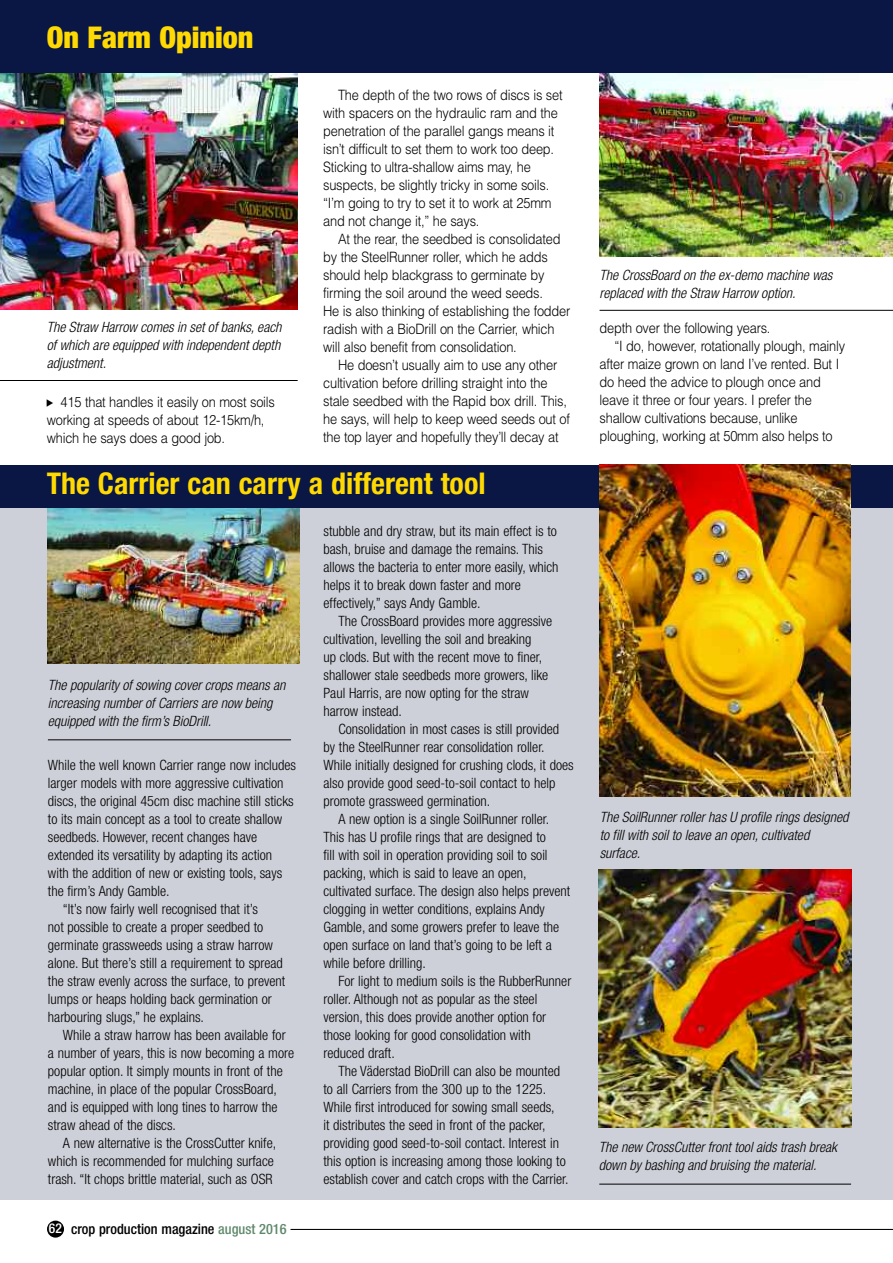
<style>
.page{position:relative;width:893px;height:1263px;background:#fff}
.page>*{position:absolute;margin:0;border:0;box-sizing:border-box;transform-origin:0 0}
.t1{font:700 condensed 30px "Helvetica Neue";color:#ffd902}
.t2{font:900 condensed 30px "Helvetica Neue";color:#ffd902}
.t3{font:300 condensed 14.25px/18px "Helvetica Neue";color:#000}
.t4{font:300 14.25px/18px "Helvetica";letter-spacing:-.015em;color:#000;scale:.9 1}
.t5{font:italic 300 condensed 14.25px/18px "Helvetica Neue";color:#000}
.t6{font:500 condensed 14.25px "Helvetica Neue";color:#000}
.s1{font-size:13.5px;color:#fff}
.s2{color:#60896c}
</style>
<div class="page">
<div style="left:0;top:508px;width:893px;height:691px;background:#ced0d9"></div>
<img style="left:47px;top:507px;width:252px;height:156px">
<img style="left:599px;top:870px;width:252px;height:258px">
<div style="left:0;top:465px;width:893px;height:42px;background:#0a1643"></div>
<hr style="left:48px;top:739px;width:243px;height:1px;background:#000">
<hr style="left:599px;top:1184px;width:252px;height:1px;background:#000">
<div style="left:47px;top:1220px;width:17px;height:17px;background:#000;border-radius:50%"></div>
<hr style="left:290px;top:1229px;width:603px;height:1px;background:#000">
<img style="left:600px;top:72px;width:293px;height:184px">
<hr style="left:600px;top:310px;width:293px;height:1px;background:#000">
<img style="left:0;top:72px;width:298px;height:238px">
<hr style="left:0;top:380px;width:298px;height:1px;background:#000">
<img style="left:600px;top:465px;width:250px;height:331px">
<div style="left:0;top:0;width:893px;height:72px;background:#0a1643"></div>
<h1 class="t2" style="left:47px;top:27px;width:208px">On Farm Opinion</h1>
<p class="t5" style="left:47px;top:319px;width:236px;text-align:justify">The Straw Harrow comes in set of banks, each of which are equipped with independent depth adjustment.</p>
<p class="t4" style="left:47px;top:393px;width:255px;text-indent:14px">415 that handles it easily on most soils working at speeds of about 12-15km/h, which he says does a good job.</p>
<p class="t4" style="left:323px;top:86px;width:267px;text-indent:15px">The depth of the two rows of discs is set with spacers on the hydraulic ram and the penetration of the parallel gangs means it isn’t difficult to set them to work too deep.<br>Sticking to ultra-shallow aims may, he suspects, be slightly tricky in some soils. “I’m going to try to set it to work at 25mm and not change it,” he says.</p>
<p class="t4" style="left:323px;top:230px;width:276px;text-indent:15px">At the rear, the seedbed is consolidated by the SteelRunner roller, which he adds should help blackgrass to germinate by firming the soil around the weed seeds.<br>He is also thinking of establishing the fodder radish with a BioDrill on the Carrier, which will also benefit from consolidation.</p>
<p class="t4" style="left:323px;top:356px;width:276px;text-indent:15px">He doesn’t usually aim to use any other cultivation before drilling straight into the stale seedbed with the Rapid box drill. This, he says, will help to keep weed seeds out of the top layer and hopefully they’ll decay at</p>
<h1 class="t1" style="left:47px;top:473px;width:440px">The Carrier can carry a different tool</h1>
<p class="t5" style="left:48px;top:677px;width:239px">The popularity of sowing cover crops means an increasing number of Carriers are now being equipped with the firm’s BioDrill.</p>
<p class="t3" style="left:48px;top:757px;width:250px">While the well known Carrier range now includes</p>
<p class="t3" style="left:48px;top:775px;width:237px">larger models with more aggressive cultivation</p>
<p class="t3" style="left:48px;top:793px;width:247px">discs, the original 45cm disc machine still sticks</p>
<p class="t3" style="left:48px;top:811px;width:236px">to its main concept as a tool to create shallow</p>
<p class="t3" style="left:48px;top:829px;width:211px">seedbeds. However, recent changes have</p>
<p class="t3" style="left:48px;top:847px;width:226px">extended its versatility by adapting its action</p>
<p class="t3" style="left:48px;top:865px;width:236px">with the addition of new or existing tools, says</p>
<p class="t3" style="left:48px;top:883px;width:123px">the firm’s Andy Gamble.</p>
<p class="t3" style="left:63px;top:901px;width:197px">“It’s now fairly well recognised that it’s</p>
<p class="t3" style="left:48px;top:919px;width:217px">not possible to create a proper seedbed to</p>
<p class="t3" style="left:48px;top:937px;width:227px">germinate grassweeds using a straw harrow</p>
<p class="t3" style="left:48px;top:955px;width:236px">alone. But there’s still a requirement to spread</p>
<p class="t3" style="left:48px;top:973px;width:239px">the straw evenly across the surface, to prevent</p>
<p class="t3" style="left:48px;top:991px;width:225px">lumps or heaps holding back germination or</p>
<p class="t3" style="left:48px;top:1009px;width:158px">harbouring slugs,” he explains.</p>
<p class="t3" style="left:63px;top:1027px;width:224px">While a straw harrow has been available for</p>
<p class="t3" style="left:48px;top:1045px;width:248px">a number of years, this is now becoming a more</p>
<p class="t3" style="left:48px;top:1063px;width:236px">popular option. It simply mounts in front of the</p>
<p class="t3" style="left:48px;top:1081px;width:230px">machine, in place of the popular CrossBoard,</p>
<p class="t3" style="left:48px;top:1099px;width:231px">and is equipped with long tines to harrow the</p>
<p class="t3" style="left:48px;top:1117px;width:130px">straw ahead of the discs.</p>
<p class="t3" style="left:63px;top:1135px;width:215px">A new alternative is the CrossCutter knife,</p>
<p class="t3" style="left:48px;top:1153px;width:227px">which is recommended for mulching surface</p>
<p class="t3" style="left:48px;top:1171px;width:226px">trash. “It chops brittle material, such as OSR</p>
<p class="t6" style="left:49px;top:1224px;width:239px"><span class="s1">62</span> crop production magazine <span class="s2">august 2016</span></p>
<p class="t3" style="left:323px;top:523px;width:237px">stubble and dry straw, but its main effect is to bash, bruise and damage the remains. This allows the bacteria to enter more easily, which helps it to break down faster and more effectively,” says Andy Gamble.</p>
<p class="t3" style="left:323px;top:613px;width:230px;text-indent:15px">The CrossBoard provides more aggressive cultivation, levelling the soil and breaking<br>up clods. But with the recent move to finer, shallower stale seedbeds more growers, like Paul Harris, are now opting for the straw harrow instead.</p>
<p class="t3" style="left:338px;top:721px;width:222px">Consolidation in most cases is still provided</p>
<p class="t3" style="left:323px;top:739px;width:223px">by the SteelRunner rear consolidation roller.</p>
<p class="t3" style="left:323px;top:757px;width:252px">While initially designed for crushing clods, it does</p>
<p class="t3" style="left:323px;top:775px;width:233px">also provide good seed-to-soil contact to help</p>
<p class="t3" style="left:323px;top:793px;width:168px">promote grassweed germination.</p>
<p class="t3" style="left:338px;top:811px;width:212px">A new option is a single SoilRunner roller.</p>
<p class="t3" style="left:323px;top:829px;width:224px">This has U profile rings that are designed to</p>
<p class="t3" style="left:323px;top:847px;width:226px">fill with soil in operation providing soil to soil</p>
<p class="t3" style="left:323px;top:865px;width:205px">packing, which is said to leave an open,</p>
<p class="t3" style="left:323px;top:883px;width:248px">cultivated surface. The design also helps prevent</p>
<p class="t3" style="left:323px;top:901px;width:223px">clogging in wetter conditions, explains Andy</p>
<p class="t3" style="left:323px;top:919px;width:237px">Gamble, and some growers prefer to leave the</p>
<p class="t3" style="left:323px;top:937px;width:230px">open surface on land that’s going to be left a</p>
<p class="t3" style="left:323px;top:955px;width:104px">while before drilling.</p>
<p class="t3" style="left:338px;top:973px;width:234px">For light to medium soils is the RubberRunner</p>
<p class="t3" style="left:323px;top:991px;width:215px">roller. Although not as popular as the steel</p>
<p class="t3" style="left:323px;top:1009px;width:224px">version, this does provide another option for</p>
<p class="t3" style="left:323px;top:1027px;width:209px">those looking for good consolidation with</p>
<p class="t3" style="left:323px;top:1045px;width:73px">reduced draft.</p>
<p class="t3" style="left:338px;top:1063px;width:223px">The Väderstad BioDrill can also be mounted</p>
<p class="t3" style="left:323px;top:1081px;width:224px">to all Carriers from the 300 up to the 1225.</p>
<p class="t3" style="left:323px;top:1099px;width:233px">While first introduced for sowing small seeds,</p>
<p class="t3" style="left:323px;top:1117px;width:224px">it distributes the seed in front of the packer,</p>
<p class="t3" style="left:323px;top:1135px;width:237px">providing good seed-to-soil contact. Interest in</p>
<p class="t3" style="left:323px;top:1153px;width:244px">this option is increasing among those looking to</p>
<p class="t3" style="left:323px;top:1171px;width:247px">establish cover and catch crops with the Carrier.</p>
<p class="t5" style="left:600px;top:267px;width:234px">The CrossBoard on the ex-demo machine was replaced with the Straw Harrow option.</p>
<p class="t4" style="left:600px;top:319px;width:191px">depth over the following years.</p>
<p class="t4" style="left:614px;top:337px;width:258px">“I do, however, rotationally plough, mainly</p>
<p class="t4" style="left:600px;top:355px;width:268px">after maize grown on land I’ve rented. But I</p>
<p class="t4" style="left:600px;top:373px;width:247px">do heed the advice to plough once and</p>
<p class="t4" style="left:600px;top:391px;width:237px">leave it three or four years. I prefer the</p>
<p class="t4" style="left:600px;top:409px;width:222px">shallow cultivations because, unlike</p>
<p class="t4" style="left:600px;top:427px;width:261px">ploughing, working at 50mm also helps to</p>
<p class="t5" style="left:600px;top:809px;width:250px">The SoilRunner roller has U profile rings designed to fill with soil to leave an open, cultivated surface.</p>
<p class="t5" style="left:599px;top:1139px;width:240px">The new CrossCutter front tool aids trash break down by bashing and bruising the material.</p>
</div>
